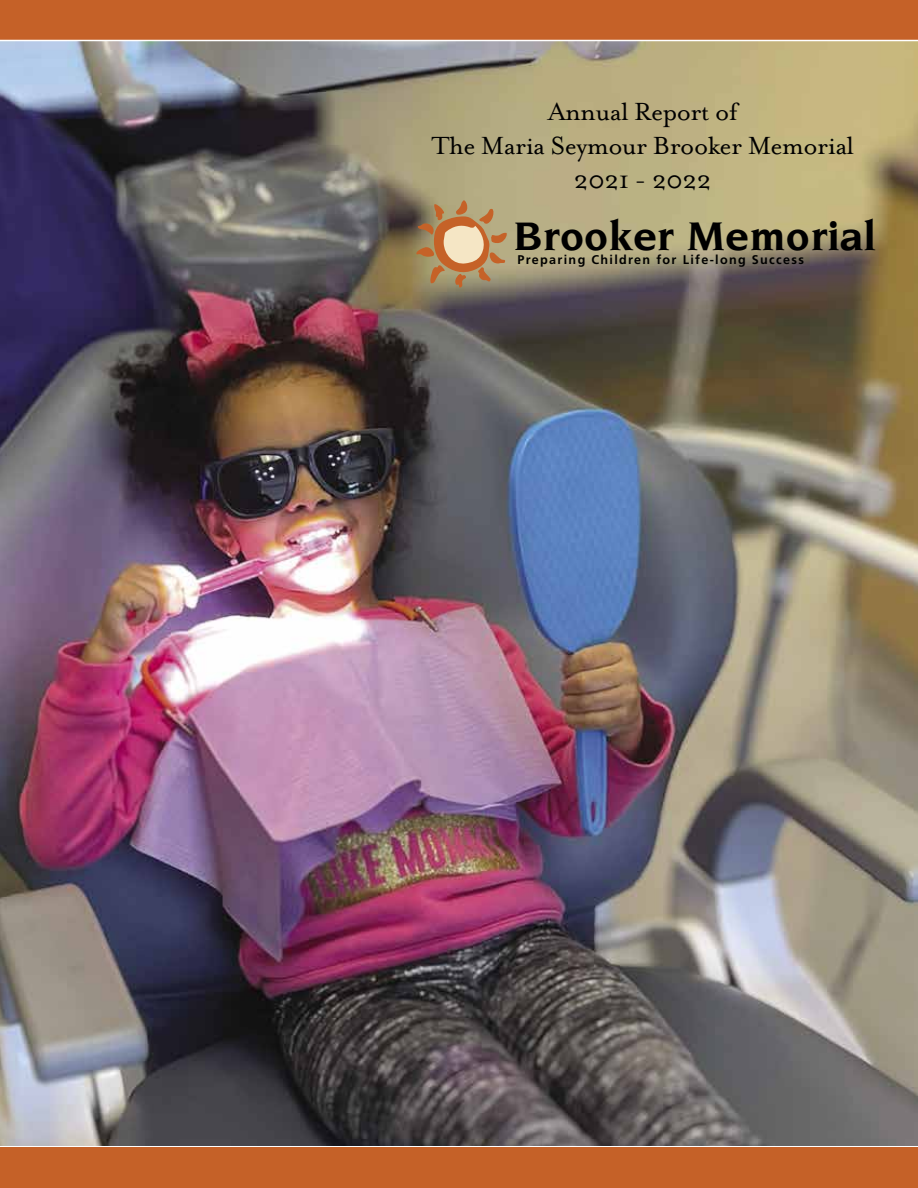
<style>
.page{position:relative;width:918px;height:1188px;background:#fff}
.page>*{position:absolute;margin:0;border:0;box-sizing:border-box;transform-origin:0 0}
.t1{font:700 43.2px "Novarese";color:#000}
.t2{font:28.5px/34.2px "Mrs Eaves OT";letter-spacing:-.02em;color:#000;text-align:center}
.t3{font:700 12.6px "Frutiger";letter-spacing:.105em;color:#000}
</style>
<div class="page">
<img style="left:0;top:41px;width:918px;height:1105px">
<div style="left:0;top:0;width:918px;height:40px;background:#c56128"></div>
<svg style="left:416px;top:200px;width:92px;height:88px;background:#b8966b"></svg>
<div style="left:0;top:1148px;width:918px;height:40px;background:#c56128"></div>
<p class="t2" style="left:431px;top:94px;width:424px">Annual Report of<br>The Maria Seymour Brooker Memorial<br>2021 - 2022</p>
<h1 class="t1" style="left:514px;top:211px;width:364px">Brooker Memorial</h1>
<p class="t3" style="left:518px;top:252px;width:288px">Preparing Children for Life-long Success</p>
</div>
